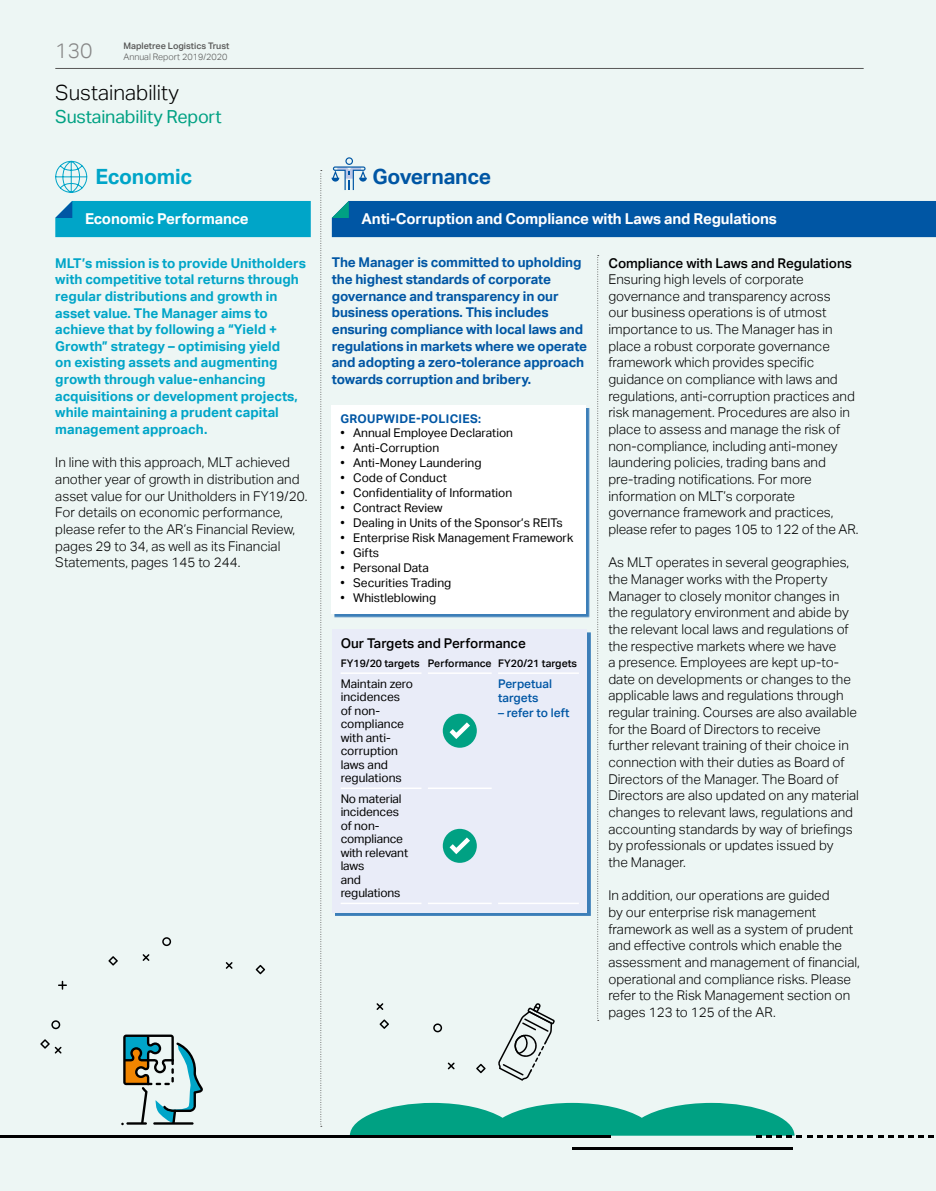
<style>
.page{position:relative;width:936px;height:1191px;background:#fff}
.page>*{position:absolute;margin:0;border:0;box-sizing:border-box;transform-origin:0 0}
.t1{font:300 21px "Aktiv Grotesk";color:#000}
.t2{font:700 21px "Aktiv Grotesk";letter-spacing:-.01em;color:#0056a4}
.t3{font:700 21px "Aktiv Grotesk";letter-spacing:-.01em;color:#00a5c8}
.t4{font:300 21px "Aktiv Grotesk";color:#878787}
.t5{font:18px "Aktiv Grotesk";letter-spacing:-.01em;color:#00a183}
.t6{font:700 15px "Aktiv Grotesk";letter-spacing:-.01em;color:#fff}
.t7{font:300 13.5px/16.6px "Aktiv Grotesk";color:#000}
.t8{font:700 13.5px/16.6px "Aktiv Grotesk";color:#00a5c8}
.t9{font:700 13.5px/16.6px "Aktiv Grotesk";letter-spacing:-.01em;color:#0056a4}
.t10{font:500 13.5px "Aktiv Grotesk";color:#000}
.t11{font:12px/13.5px "Aktiv Grotesk";color:#000}
.t12{font:500 12px/14.4px "Aktiv Grotesk";color:#0056a4}
.t13{font:700 12px "Aktiv Grotesk";letter-spacing:.025em;color:#0056a4}
.t14{font:500 10.5px "Aktiv Grotesk";color:#000}
.t15{font:500 9px "Aktiv Grotesk";color:#575756}
.t16{font:300 9px "Aktiv Grotesk";color:#575756}
</style>
<div class="page">
<hr style="left:935px;top:0;width:1px;height:1191px;background:#edf6f4">
<div style="left:0;top:0;width:935px;height:1191px;background:#edf6f4"></div>
<svg style="left:320px;top:170px;width:2px;height:957px"></svg>
<svg style="left:55px;top:160px;width:33px;height:33px"></svg>
<div style="left:334px;top:632px;width:256px;height:284px;background:#0056a4;opacity:.75"></div>
<div style="left:332px;top:629px;width:255px;height:283px;background:#e9ecf8"></div>
<hr style="left:340px;top:672px;width:81px;height:2px;background:#fff">
<hr style="left:428px;top:672px;width:63px;height:2px;background:#fff">
<hr style="left:498px;top:672px;width:81px;height:2px;background:#fff">
<hr style="left:340px;top:787px;width:81px;height:2px;background:#fff">
<hr style="left:428px;top:787px;width:63px;height:2px;background:#fff">
<hr style="left:340px;top:902px;width:81px;height:2px;background:#fff">
<hr style="left:428px;top:902px;width:63px;height:2px;background:#fff">
<hr style="left:498px;top:902px;width:81px;height:2px;background:#fff">
<div style="left:443px;top:713px;width:34px;height:34px;background:#00a183;border-radius:50%"></div>
<svg style="left:445px;top:717px;width:30px;height:25px"></svg>
<div style="left:443px;top:829px;width:34px;height:34px;background:#00a183;border-radius:50%"></div>
<svg style="left:445px;top:832px;width:30px;height:25px"></svg>
<svg style="left:597px;top:255px;width:1px;height:766px"></svg>
<hr style="left:0;top:1135px;width:610px;height:3px;background:#000">
<svg style="left:350px;top:1102px;width:451px;height:36px"></svg>
<svg style="left:807px;top:1135px;width:65px;height:3px"></svg>
<svg style="left:878px;top:1135px;width:55px;height:3px"></svg>
<hr style="left:572px;top:1147px;width:220px;height:2px;background:#000">
<svg style="left:108px;top:956px;width:10px;height:9px"></svg>
<svg style="left:255px;top:964px;width:10px;height:10px"></svg>
<svg style="left:162px;top:937px;width:9px;height:9px"></svg>
<svg style="left:51px;top:1020px;width:9px;height:9px"></svg>
<svg style="left:142px;top:954px;width:7px;height:7px"></svg>
<svg style="left:226px;top:962px;width:6px;height:6px"></svg>
<svg style="left:40px;top:1039px;width:22px;height:14px"></svg>
<svg style="left:58px;top:980px;width:9px;height:9px"></svg>
<svg style="left:476px;top:1063px;width:9px;height:10px"></svg>
<svg style="left:379px;top:1019px;width:10px;height:9px"></svg>
<svg style="left:433px;top:1023px;width:9px;height:9px"></svg>
<svg style="left:376px;top:1003px;width:7px;height:7px"></svg>
<svg style="left:447px;top:1062px;width:7px;height:7px"></svg>
<svg style="left:498px;top:1003px;width:57px;height:77px"></svg>
<div style="left:334px;top:408px;width:255px;height:209px;background:#3c7eb8"></div>
<div style="left:332px;top:405px;width:254px;height:209px;background:#fff"></div>
<svg style="left:121px;top:1034px;width:82px;height:91px"></svg>
<svg style="left:331px;top:157px;width:36px;height:33px"></svg>
<div style="left:332px;top:201px;width:603px;height:36px;background:#0056a4"></div>
<div style="left:55px;top:201px;width:256px;height:36px;background:#00a5c8"></div>
<hr style="left:55px;top:68px;width:808px;height:1px;background:#575756">
<p class="t15" style="left:123px;top:41px;width:108px">Mapletree Logistics Trust</p>
<h1 class="t4" style="left:55px;top:38px;width:39px">130</h1>
<p class="t16" style="left:123px;top:51px;width:106px">Annual Report 2019/2020</p>
<h1 class="t1" style="left:55px;top:81px;width:125px">Sustainability</h1>
<h2 class="t5" style="left:55px;top:106px;width:168px">Sustainability Report</h2>
<h1 class="t3" style="left:96px;top:165px;width:98px">Economic</h1>
<h1 class="t2" style="left:372px;top:164px;width:120px">Governance</h1>
<p class="t6" style="left:85px;top:210px;width:165px">Economic Performance</p>
<p class="t6" style="left:361px;top:210px;width:417px">Anti-Corruption and Compliance with Laws and Regulations</p>
<p class="t8" style="left:55px;top:254px;width:252px">MLT’s mission is to provide Unitholders with competitive total returns through regular distributions and growth in asset value. The Manager aims to achieve that by following a “Yield + Growth” strategy – optimising yield<br>on existing assets and augmenting growth through value-enhancing acquisitions or development projects, while maintaining a prudent capital management approach.</p>
<p class="t7" style="left:55px;top:454px;width:253px">In line with this approach, MLT achieved another year of growth in distribution and asset value for our Unitholders in FY19/20.<br>For details on economic performance, please refer to the AR’s Financial Review, pages 29 to 34, as well as its Financial Statements, pages 145 to 244.</p>
<p class="t9" style="left:332px;top:254px;width:257px">The Manager is committed to upholding the highest standards of corporate governance and transparency in our business operations. This includes ensuring compliance with local laws and regulations in markets where we operate and adopting a zero-tolerance approach towards corruption and bribery.</p>
<p class="t13" style="left:340px;top:411px;width:142px">GROUPWIDE-POLICIES:</p>
<p class="t11" style="left:340px;top:426px;width:174px">• Annual Employee Declaration</p>
<p class="t11" style="left:340px;top:441px;width:100px">• Anti-Corruption</p>
<p class="t11" style="left:340px;top:456px;width:142px">• Anti-Money Laundering</p>
<p class="t11" style="left:340px;top:471px;width:108px">• Code of Conduct</p>
<p class="t11" style="left:340px;top:486px;width:173px">• Confidentiality of Information</p>
<p class="t11" style="left:340px;top:501px;width:104px">• Contract Review</p>
<p class="t11" style="left:340px;top:516px;width:224px">• Dealing in Units of the Sponsor’s REITs</p>
<p class="t11" style="left:340px;top:531px;width:234px">• Enterprise Risk Management Framework</p>
<p class="t11" style="left:340px;top:546px;width:40px">• Gifts</p>
<p class="t11" style="left:340px;top:561px;width:90px">• Personal Data</p>
<p class="t11" style="left:340px;top:576px;width:112px">• Securities Trading</p>
<p class="t11" style="left:340px;top:591px;width:97px">• Whistleblowing</p>
<p class="t10" style="left:340px;top:635px;width:187px">Our Targets and Performance</p>
<p class="t14" style="left:340px;top:657px;width:238px">FY19/20 targets Performance FY20/21 targets</p>
<p class="t11" style="left:340px;top:677px;width:74px">Maintain zero incidences of non&shy;compliance with anti&shy;corruption laws and regulations</p>
<p class="t12" style="left:498px;top:676px;width:55px">Perpetual targets</p>
<p class="t12" style="left:498px;top:705px;width:73px">– refer to left</p>
<p class="t11" style="left:340px;top:792px;width:69px">No material incidences of non&shy;compliance with relevant laws<br>and regulations</p>
<p class="t10" style="left:608px;top:255px;width:245px">Compliance with Laws and Regulations</p>
<p class="t7" style="left:608px;top:271px;width:252px">Ensuring high levels of corporate governance and transparency across<br>our business operations is of utmost importance to us. The Manager has in place a robust corporate governance framework which provides specific guidance on compliance with laws and regulations, anti-corruption practices and risk management. Procedures are also in place to assess and manage the risk of non-compliance, including anti-money laundering policies, trading bans and pre-trading notifications. For more information on MLT’s corporate governance framework and practices, please refer to pages 105 to 122 of the AR.</p>
<p class="t7" style="left:608px;top:554px;width:252px">As MLT operates in several geographies, the Manager works with the Property Manager to closely monitor changes in the regulatory environment and abide by the relevant local laws and regulations of the respective markets where we have<br>a presence. Employees are kept up-to&shy;date on developments or changes to the applicable laws and regulations through regular training. Courses are also available for the Board of Directors to receive further relevant training of their choice in connection with their duties as Board of Directors of the Manager. The Board of Directors are also updated on any material changes to relevant laws, regulations and accounting standards by way of briefings by professionals or updates issued by<br>the Manager.</p>
<p class="t7" style="left:608px;top:887px;width:253px">In addition, our operations are guided<br>by our enterprise risk management framework as well as a system of prudent and effective controls which enable the assessment and management of financial, operational and compliance risks. Please refer to the Risk Management section on pages 123 to 125 of the AR.</p>
</div>
